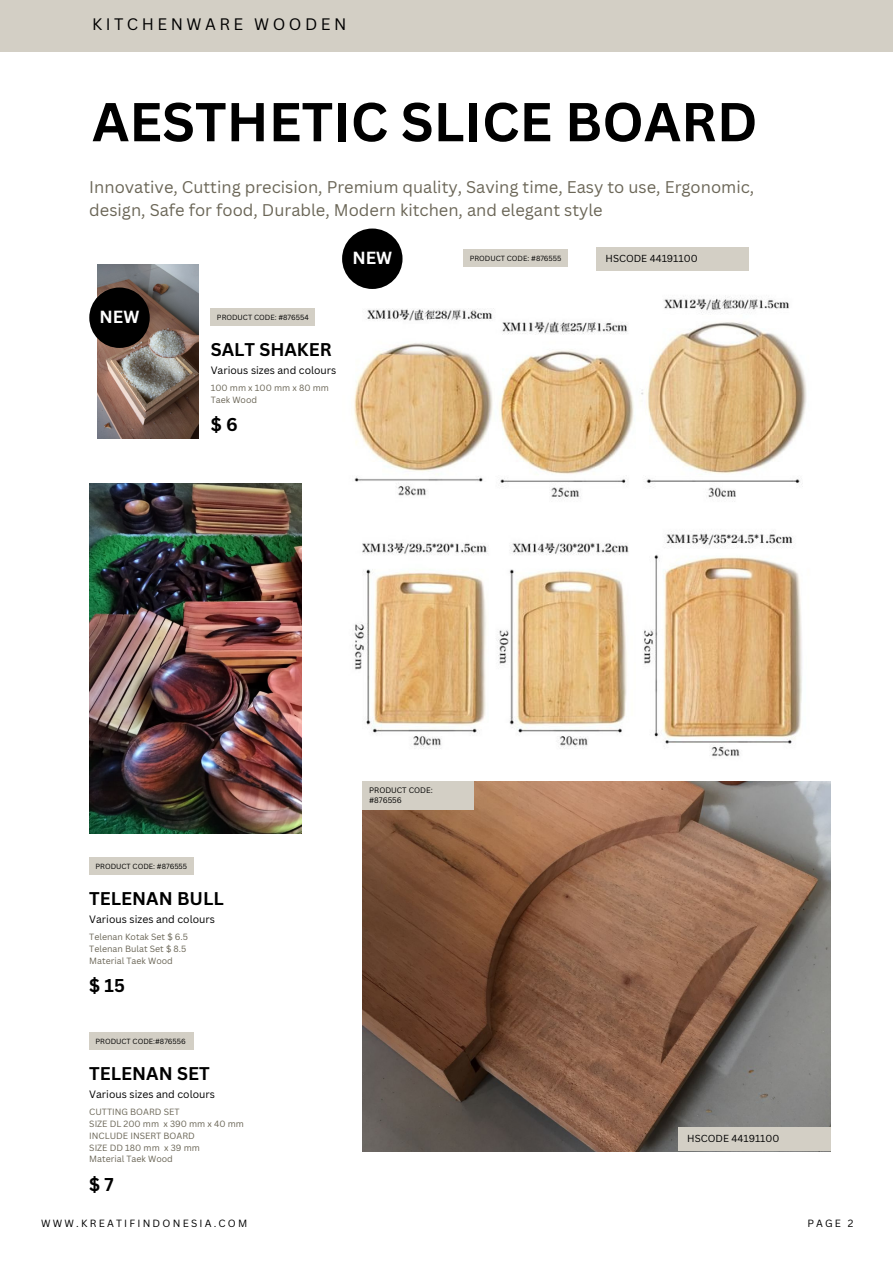
<style>
.page{position:relative;width:893px;height:1264px;background:#fff}
.page>*{position:absolute;margin:0;border:0;box-sizing:border-box;transform-origin:0 0}
.t1{font:700 53.4px "Canva Sans";color:#000}
.t2{font:700 18px "Canva Sans";color:#000}
.t3{font:700 17.85px "Canva Sans";color:#000}
.t4{font:700 17.1px "Canva Sans";color:#fff}
.t5{font:16.5px/22.5px "Canva Sans";color:#6b6657}
.t6{font:16.2px "Canva Sans";letter-spacing:.215em;color:#000}
.t7{font:10.35px "Canva Sans";color:#000}
.t8{font:10.2px "Canva Sans";letter-spacing:.215em;color:#000}
.t9{font:9.9px "Canva Sans";color:#000}
.t10{font:8.85px "Canva Sans";color:#6b6657}
.t11{font:7.65px/10.4px "Canva Sans";color:#000}
.t12{font:7.2px "Canva Sans";color:#000}
</style>
<div class="page">
<img style="left:352px;top:295px;width:455px;height:462px">
<img style="left:89px;top:483px;width:213px;height:350px">
<img style="left:362px;top:781px;width:468px;height:369px">
<div style="left:89px;top:857px;width:104px;height:17px;background:#d3cfc5"></div>
<div style="left:89px;top:1032px;width:104px;height:17px;background:#d3cfc5"></div>
<div style="left:0;top:0;width:892px;height:51px;background:#d3cfc5"></div>
<div style="left:211px;top:308px;width:104px;height:18px;background:#d3cfc5"></div>
<img style="left:97px;top:265px;width:102px;height:173px">
<div style="left:89px;top:287px;width:61px;height:61px;background:#000;border-radius:50%"></div>
<div style="left:463px;top:249px;width:104px;height:18px;background:#d3cfc5"></div>
<div style="left:342px;top:228px;width:60px;height:61px;background:#000;border-radius:50%"></div>
<div style="left:362px;top:781px;width:111px;height:28px;background:#d3cfc5"></div>
<div style="left:596px;top:247px;width:152px;height:23px;background:#d3cfc5"></div>
<div style="left:678px;top:1127px;width:152px;height:23px;background:#d3cfc5"></div>
<p class="t6" style="left:92px;top:13px;width:256px">KITCHENWARE WOODEN</p>
<p class="t1" style="left:92px;top:84px;width:667px">AESTHETIC SLICE BOARD</p>
<p class="t5" style="left:89px;top:176px;width:666px">Innovative, Cutting precision, Premium quality, Saving time, Easy to use, Ergonomic, design, Safe for food, Durable, Modern kitchen, and elegant style</p>
<p class="t4" style="left:352px;top:246px;width:41px">NEW</p>
<p class="t12" style="left:469px;top:253px;width:93px">PRODUCT CODE: #876555</p>
<p class="t4" style="left:100px;top:304px;width:41px">NEW</p>
<p class="t12" style="left:217px;top:312px;width:93px">PRODUCT CODE: #876554</p>
<p class="t3" style="left:211px;top:337px;width:122px">SALT SHAKER</p>
<p class="t7" style="left:211px;top:363px;width:127px">Various sizes and colours</p>
<p class="t10" style="left:211px;top:382px;width:120px">100 mm x 100 mm x 80 mm</p>
<p class="t10" style="left:211px;top:394px;width:48px">Taek Wood</p>
<p class="t2" style="left:211px;top:412px;width:29px">$6</p>
<p class="t9" style="left:605px;top:252px;width:94px">HSCODE 44191100</p>
<p class="t12" style="left:95px;top:860px;width:93px">PRODUCT CODE: #876555</p>
<p class="t3" style="left:89px;top:885px;width:136px">TELENAN BULL</p>
<p class="t7" style="left:89px;top:911px;width:127px">Various sizes and colours</p>
<p class="t10" style="left:89px;top:930px;width:100px">Telenan Kotak Set $ 6.5</p>
<p class="t10" style="left:89px;top:942px;width:99px">Telenan Bulat Set $ 8.5</p>
<p class="t10" style="left:89px;top:954px;width:85px">Material Taek Wood</p>
<p class="t2" style="left:89px;top:972px;width:37px">$ 15</p>
<p class="t12" style="left:95px;top:1036px;width:92px">PRODUCT CODE:#876556</p>
<p class="t3" style="left:89px;top:1060px;width:122px">TELENAN SET</p>
<p class="t7" style="left:89px;top:1086px;width:127px">Various sizes and colours</p>
<p class="t10" style="left:89px;top:1105px;width:92px">CUTTING BOARD SET</p>
<p class="t10" style="left:89px;top:1117px;width:156px">SIZE DL 200 mm x 390 mm x 40 mm</p>
<p class="t10" style="left:89px;top:1129px;width:107px">INCLUDE INSERT BOARD</p>
<p class="t10" style="left:89px;top:1141px;width:112px">SIZE DD 180 mm x 39 mm</p>
<p class="t10" style="left:89px;top:1152px;width:85px">Material Taek Wood</p>
<p class="t2" style="left:89px;top:1171px;width:26px">$7</p>
<p class="t11" style="left:369px;top:784px;width:65px">PRODUCT CODE: #876556</p>
<p class="t9" style="left:687px;top:1131px;width:94px">HSCODE 44191100</p>
<p class="t8" style="left:41px;top:1215px;width:208px">WWW.KREATIFINDONESIA.COM</p>
<p class="t8" style="left:807px;top:1215px;width:48px">PAGE 2</p>
</div>
